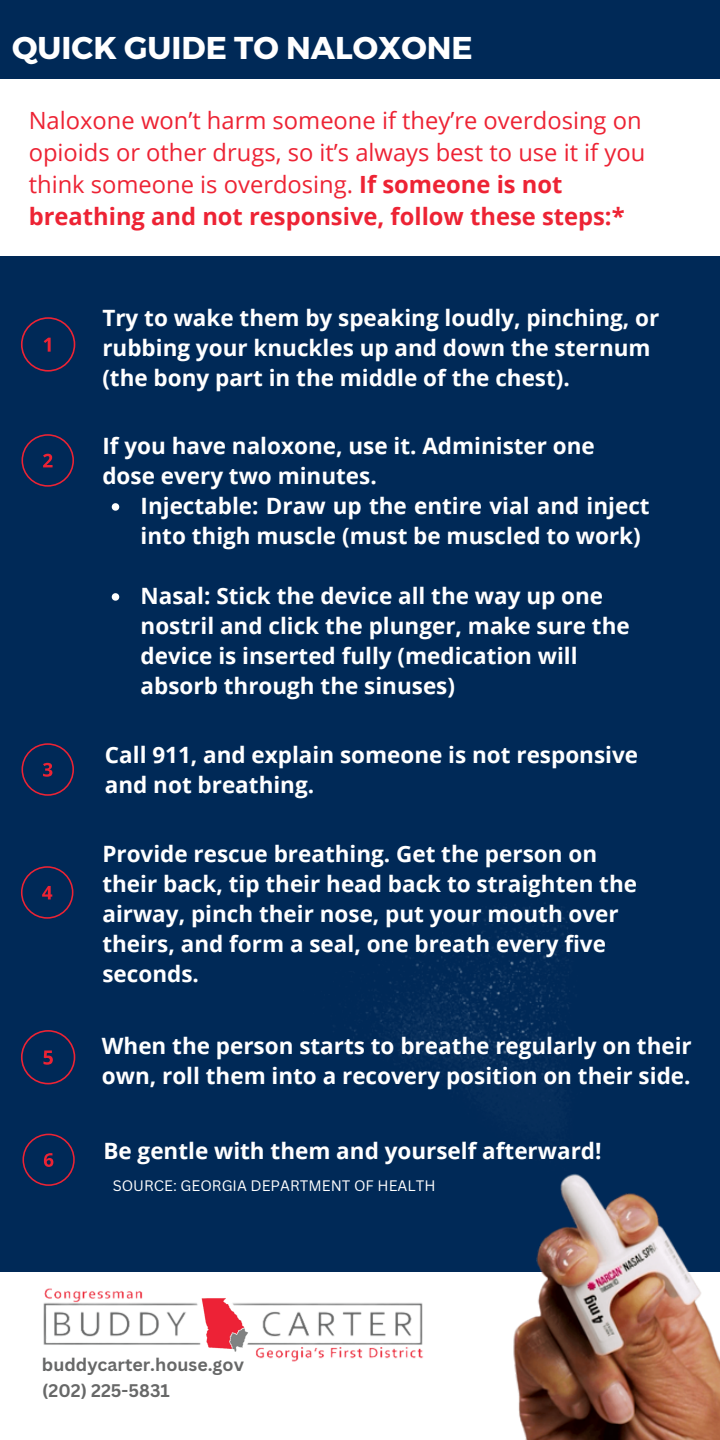
<style>
.page{position:relative;width:720px;height:1440px;background:#002957}
.page>*{position:absolute;margin:0;border:0;box-sizing:border-box;transform-origin:0 0}
.t1{font:700 31.5px "Montserrat";color:#fff}
.t2{font:23.75px/32px "Open Sans";color:#ed2334}
.t3{font:700 22.5px/30px "Open Sans";color:#fff}
.t4{font:700 17.75px/25.2px "Canva Sans";color:#676868}
.t5{font:14.75px "Canva Sans";color:#fff}
.s1{font-weight:700}
</style>
<div class="page">
<svg style="left:21px;top:317px;width:54px;height:55px"></svg>
<svg style="left:22px;top:434px;width:52px;height:53px"></svg>
<svg style="left:22px;top:743px;width:52px;height:53px"></svg>
<svg style="left:21px;top:866px;width:52px;height:53px"></svg>
<svg style="left:21px;top:1030px;width:54px;height:54px"></svg>
<svg style="left:22px;top:1134px;width:53px;height:52px"></svg>
<div style="left:0;top:1272px;width:720px;height:168px;background:#fff"></div>
<img style="left:350px;top:907px;width:370px;height:533px">
<img style="left:43px;top:1271px;width:400px;height:108px">
<div style="left:0;top:80px;width:720px;height:176px;background:#fff"></div>
<svg style="left:112px;top:503px;width:7px;height:8px"></svg>
<svg style="left:112px;top:593px;width:7px;height:8px"></svg>
<h1 class="t1" style="left:12px;top:27px;width:462px">QUICK GUIDE TO NALOXONE</h1>
<p class="t2" style="left:29px;top:104px;width:618px">Naloxone won’t harm someone if they’re overdosing on opioids or other drugs, so it’s always best to use it if you think someone is overdosing. <span class="s1">If someone is not breathing and not responsive, follow these steps:*</span></p>
<p class="t3" style="left:102px;top:302px;width:559px">Try to wake them by speaking loudly, pinching, or rubbing your knuckles up and down the sternum (the bony part in the middle of the chest).</p>
<p class="t3" style="left:102px;top:431px;width:494px">If you have naloxone, use it. Administer one dose every two minutes.</p>
<p class="t3" style="left:141px;top:491px;width:511px">Injectable: Draw up the entire vial and inject into thigh muscle (must be muscled to work)</p>
<p class="t3" style="left:141px;top:581px;width:491px">Nasal: Stick the device all the way up one nostril and click the plunger, make sure the device is inserted fully (medication will absorb through the sinuses)</p>
<p class="t3" style="left:105px;top:739px;width:535px">Call 911, and explain someone is not responsive and not breathing.</p>
<p class="t3" style="left:102px;top:838px;width:536px">Provide rescue breathing. Get the person on their back, tip their head back to straighten the airway, pinch their nose, put your mouth over theirs, and form a seal, one breath every five seconds.</p>
<p class="t3" style="left:102px;top:1030px;width:592px">When the person starts to breathe regularly on their own, roll them into a recovery position on their side.</p>
<p class="t3" style="left:103px;top:1135px;width:500px">Be gentle with them and yourself afterward!</p>
<p class="t5" style="left:113px;top:1176px;width:324px">SOURCE: GEORGIA DEPARTMENT OF HEALTH</p>
<p class="t4" style="left:42px;top:1352px;width:204px">buddycarter.house.gov (202) 225-5831</p>
</div>
